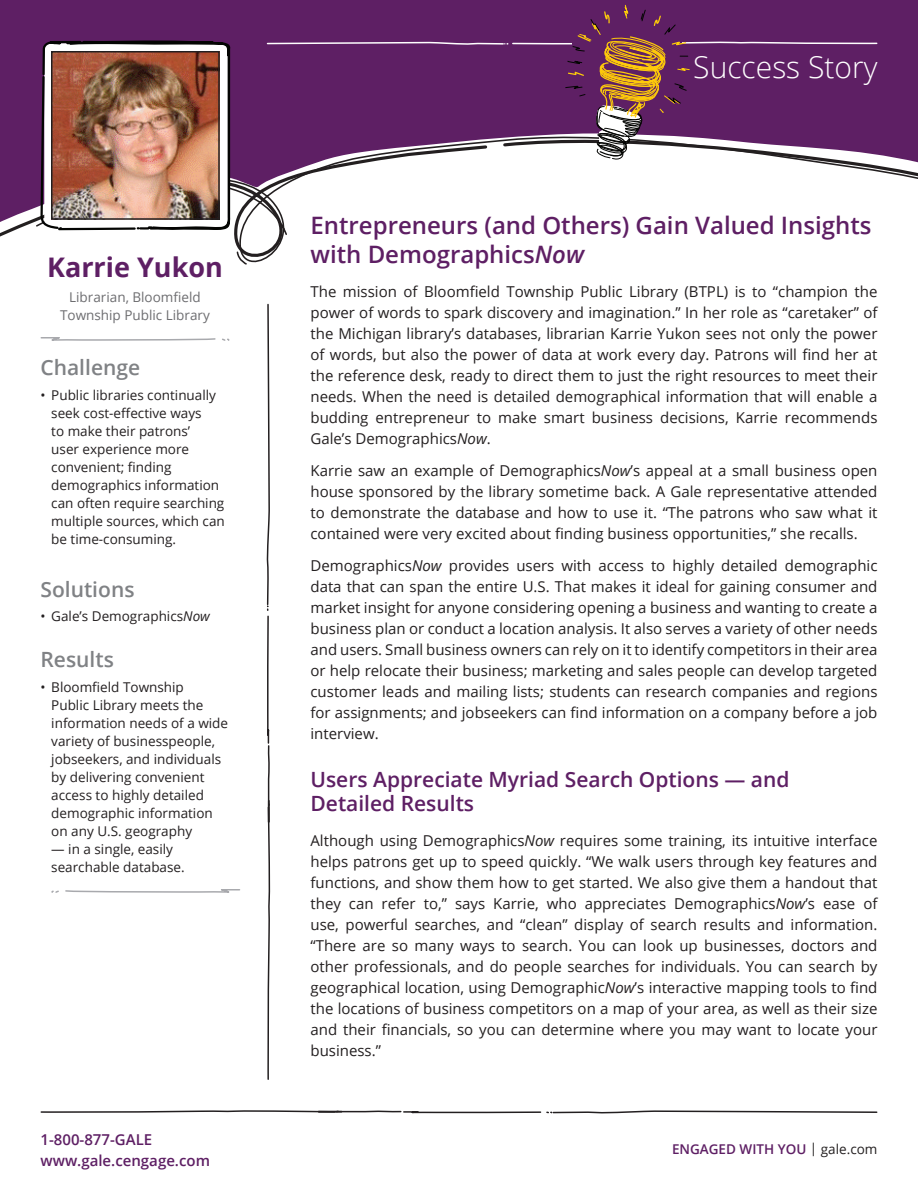
<style>
.page{position:relative;width:918px;height:1188px;background:#fff}
.page>*{position:absolute;margin:0;border:0;box-sizing:border-box;transform-origin:0 0}
.t1{font:300 30px "Open Sans";color:#fff}
.t2{font:700 27px "Open Sans";color:#5e1f64}
.t3{font:600 24px/28.5px "Open Sans";color:#5e1f64}
.t4{font:600 21px/24px "Open Sans";color:#5e1f64}
.t5{font:600 21px "Open Sans";color:#808285}
.t6{font:15px/21px "Open Sans";color:#231f20;text-align:justify}
.t7{font:600 15px/21px "Open Sans";color:#5e1f64}
.t8{font:13.5px/18px "Open Sans";color:#231f20}
.t9{font:13.5px/18px "Open Sans";color:#6d6d70;text-align:center}
.t10{font:600 13.5px "Open Sans";color:#5e1f64}
.s1{font-style:italic}
.s2{font-family:"Gotham";font-size:12px;color:#fff}
.s3{font-weight:400;color:#231f20}
</style>
<div class="page">
<div style="left:0;top:0;width:918px;height:133px;background:#5e1f64"></div>
<svg style="left:0;top:133px;width:26px;height:104px"></svg>
<svg style="left:232px;top:127px;width:686px;height:138px"></svg>
<svg style="left:266px;top:303px;width:5px;height:777px"></svg>
<svg style="left:40px;top:337px;width:190px;height:4px"></svg>
<svg style="left:51px;top:889px;width:190px;height:4px"></svg>
<svg style="left:40px;top:1110px;width:838px;height:4px"></svg>
<svg style="left:26px;top:0;width:206px;height:231px"></svg>
<img style="left:54px;top:54px;width:163px;height:163px">
<div style="left:51px;top:51px;width:169px;height:169px;border:2px solid #231f20"></div>
<svg style="left:266px;top:5px;width:612px;height:158px;background:#703a70"></svg>
<h2 class="t2" style="left:47px;top:248px;width:177px">Karrie Yukon</h2>
<p class="t9" style="left:60px;top:288px;width:151px">Librarian, Bloomfield<br>Township Public Library</p>
<h3 class="t5" style="left:40px;top:353px;width:101px">Challenge</h3>
<p class="t8" style="left:51px;top:386px;width:175px;text-indent:-11px">• Public libraries continually seek cost-effective ways<br>to make their patrons’<br>user experience more convenient; finding demographics information can often require searching multiple sources, which can be time-consuming.</p>
<h3 class="t5" style="left:40px;top:575px;width:96px">Solutions</h3>
<p class="t8" style="left:40px;top:607px;width:171px">• Gale’s Demographics<span class="s1">Now</span></p>
<h3 class="t5" style="left:40px;top:645px;width:75px">Results</h3>
<p class="t8" style="left:51px;top:678px;width:178px;text-indent:-11px">• Bloomfield Township<br>Public Library meets the information needs of a wide variety of businesspeople, jobseekers, and individuals by delivering convenient access to highly detailed demographic information on any U.S. geography</p>
<p class="t8" style="left:51px;top:840px;width:138px">— in a single, easily searchable database.<span class="s2">.</span></p>
<p class="t7" style="left:40px;top:1129px;width:171px">1-800-877-GALE www.gale.cengage.com</p>
<h1 class="t1" style="left:693px;top:47px;width:186px">Success Story</h1>
<h3 class="t3" style="left:310px;top:211px;width:563px">Entrepreneurs (and Others) Gain Valued Insights with Demographics<span class="s1">Now</span></h3>
<p class="t6" style="left:310px;top:281px;width:569px">The mission of Bloomfield Township Public Library (BTPL) is to “champion the power of words to spark discovery and imagination.” In her role as “caretaker” of the Michigan library’s databases, librarian Karrie Yukon sees not only the power of words, but also the power of data at work every day. Patrons will find her at the reference desk, ready to direct them to just the right resources to meet their needs. When the need is detailed demographical information that will enable a budding entrepreneur to make smart business decisions, Karrie recommends Gale’s Demographics<span class="s1">Now</span>.</p>
<p class="t6" style="left:310px;top:460px;width:569px">Karrie saw an example of Demographics<span class="s1">Now</span>’s appeal at a small business open house sponsored by the library sometime back. A Gale representative attended to demonstrate the database and how to use it. “The patrons who saw what it contained were very excited about finding business opportunities,” she recalls.</p>
<p class="t6" style="left:310px;top:555px;width:569px">Demographics<span class="s1">Now</span> provides users with access to highly detailed demographic data that can span the entire U.S. That makes it ideal for gaining consumer and market insight for anyone considering opening a business and wanting to create a business plan or conduct a location analysis. It also serves a variety of other needs and users. Small business owners can rely on it to identify competitors in their area or help relocate their business; marketing and sales people can develop targeted customer leads and mailing lists; students can research companies and regions for assignments; and jobseekers can find information on a company before a job interview.</p>
<h3 class="t4" style="left:310px;top:767px;width:481px">Users Appreciate Myriad Search Options — and<br>Detailed Results</h3>
<p class="t6" style="left:310px;top:829px;width:569px">Although using Demographics<span class="s1">Now</span> requires some training, its intuitive interface helps patrons get up to speed quickly. “We walk users through key features and functions, and show them how to get started. We also give them a handout that they can refer to,” says Karrie, who appreciates Demographics<span class="s1">Now</span>’s ease of use, powerful searches, and “clean” display of search results and information. “There are so many ways to search. You can look up businesses, doctors and other professionals, and do people searches for individuals. You can search by geographical location, using Demographic<span class="s1">Now</span>’s interactive mapping tools to find the locations of business competitors on a map of your area, as well as their size and their financials, so you can determine where you may want to locate your business.”</p>
<p class="t10" style="left:672px;top:1140px;width:207px">ENGAGED WITH YOU <span class="s3">| gale.com</span></p>
</div>
